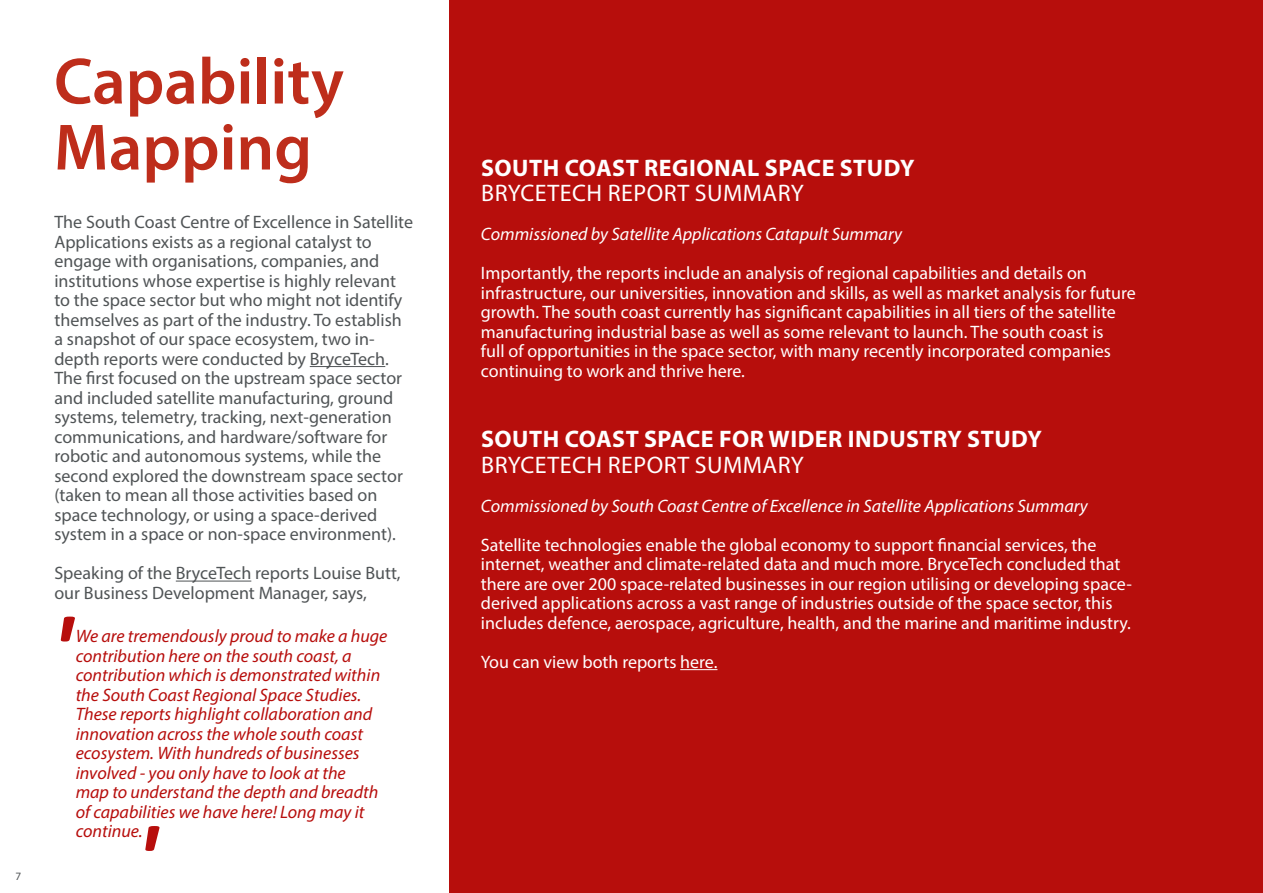
<style>
.page{position:relative;width:1263px;height:893px;background:#fff}
.page>*{position:absolute;margin:0;border:0;box-sizing:border-box;transform-origin:0 0}
.t1{font:600 66px/66px "Myriad Pro";color:#be2d1b}
.t2{font:700 24px "Myriad Pro";letter-spacing:.02em;color:#fff}
.t3{font:24px "Myriad Pro";letter-spacing:.02em;color:#fff}
.t4{font:18px/19.5px "Myriad Pro";color:#fff}
.t5{font:18px/19.5px "Myriad Pro";color:#505456}
.t6{font:italic 18px/19.5px "Myriad Pro";color:#b70e0c}
.t7{font:italic 18px "Myriad Pro";color:#fff}
.t8{font:11.25px "Myriad Pro";color:#505456}
</style>
<div class="page">
<div style="left:449px;top:0;width:814px;height:893px;background:#b70e0c"></div>
<hr style="left:310px;top:366px;width:75px;height:1px;background:#505456">
<hr style="left:176px;top:581px;width:75px;height:1px;background:#505456">
<svg style="left:61px;top:617px;width:14px;height:24px"></svg>
<svg style="left:145px;top:826px;width:15px;height:25px"></svg>
<hr style="left:680px;top:669px;width:37px;height:1px;background:#fff">
<p class="t8" style="left:16px;top:869px;width:7px">7</p>
<h1 class="t1" style="left:54px;top:47px;width:291px">Capability<br>Mapping</h1>
<p class="t5" style="left:54px;top:212px;width:360px">The South Coast Centre of Excellence in Satellite Applications exists as a regional catalyst to engage with organisations, companies, and institutions whose expertise is highly relevant to the space sector but who might not identify themselves as part of the industry. To establish a snapshot of our space ecosystem, two in&shy;depth reports were conducted by BryceTech.<br>The first focused on the upstream space sector and included satellite manufacturing, ground systems, telemetry, tracking, next-generation communications, and hardware/software for robotic and autonomous systems, while the second explored the downstream space sector (taken to mean all those activities based on space technology, or using a space-derived system in a space or non-space environment).</p>
<p class="t5" style="left:54px;top:563px;width:348px">Speaking of the BryceTech reports Louise Butt, our Business Development Manager, says,</p>
<p class="t6" style="left:76px;top:626px;width:313px">We are tremendously proud to make a huge contribution here on the south coast, a contribution which is demonstrated within the South Coast Regional Space Studies.<br>These reports highlight collaboration and innovation across the whole south coast ecosystem. With hundreds of businesses involved - you only have to look at the<br>map to understand the depth and breadth of capabilities we have here! Long may it continue.</p>
<h2 class="t2" style="left:481px;top:152px;width:435px">SOUTH COAST REGIONAL SPACE STUDY</h2>
<h2 class="t3" style="left:481px;top:178px;width:324px">BRYCETECH REPORT SUMMARY</h2>
<p class="t7" style="left:481px;top:223px;width:423px">Commissioned by Satellite Applications Catapult Summary</p>
<p class="t4" style="left:481px;top:263px;width:656px">Importantly, the reports include an analysis of regional capabilities and details on infrastructure, our universities, innovation and skills, as well as market analysis for future growth. The south coast currently has significant capabilities in all tiers of the satellite manufacturing industrial base as well as some relevant to launch. The south coast is<br>full of opportunities in the space sector, with many recently incorporated companies continuing to work and thrive here.</p>
<h2 class="t2" style="left:481px;top:424px;width:562px">SOUTH COAST SPACE FOR WIDER INDUSTRY STUDY</h2>
<h2 class="t3" style="left:481px;top:450px;width:324px">BRYCETECH REPORT SUMMARY</h2>
<p class="t7" style="left:481px;top:495px;width:608px">Commissioned by South Coast Centre of Excellence in Satellite Applications Summary</p>
<p class="t4" style="left:481px;top:535px;width:652px">Satellite technologies enable the global economy to support financial services, the internet, weather and climate-related data and much more. BryceTech concluded that there are over 200 space-related businesses in our region utilising or developing space&shy;derived applications across a vast range of industries outside of the space sector, this includes defence, aerospace, agriculture, health, and the marine and maritime industry.</p>
<p class="t4" style="left:481px;top:652px;width:238px">You can view both reports here.</p>
</div>
